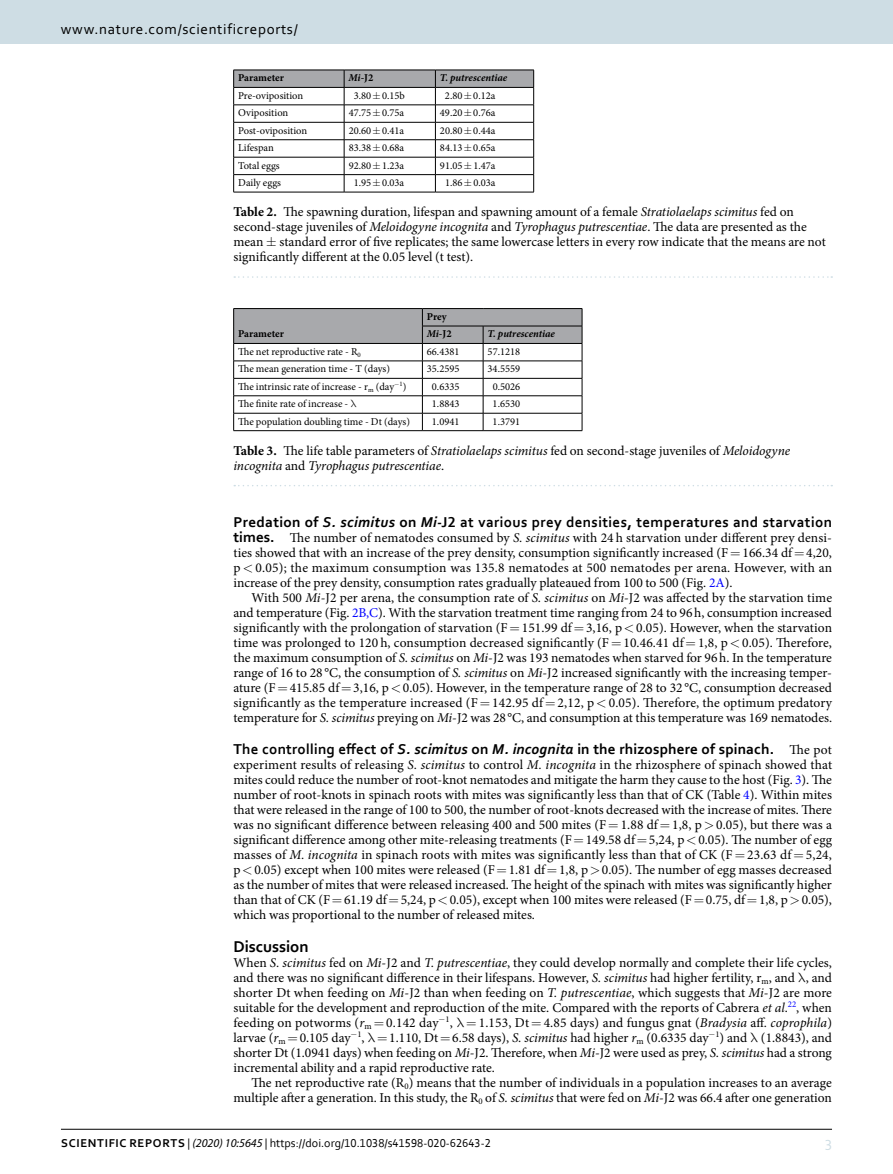
<style>
.page{position:relative;width:893px;height:1174px;background:#fff}
.page>*{position:absolute;margin:0;border:0;box-sizing:border-box;transform-origin:0 0}
.t1{font:16.5px "Corbel Bold 2";color:#000}
.t2{font:15px "Corbel Bold 2";letter-spacing:.015em;color:#000}
.t3{font:700 15px "Corbel";letter-spacing:.025em;color:#000}
.t4{font:15px "Corbel 2";letter-spacing:.045em;color:#000}
.t5{font:15px "Corbel 2";color:#cedde4}
.t6{font:13.5px/15px "Minion Pro";color:#000;text-align:justify}
.t7{font:italic 13.5px/15px "Minion Pro";letter-spacing:-.01em;color:#000}
.t8{font:12px "Corbel";color:#000}
.t9{font:10.5px "Minion Pro";color:#000}
.t10{font:700 10.5px/17.4px "Minion Pro";letter-spacing:-.005em;color:#000}
.t11{font:italic 700 10.5px "Minion Pro";color:#000}
.s1{font-style:italic}
.s2{font-weight:700}
.s3{font-weight:700;font-style:normal}
.s4{font-style:normal}
.s5{font-family:"Corbel Bold 2";font-weight:400}
.s6{font-family:"Corbel Bold 2";font-size:15px}
.s7{color:#00f}
.s8{font-family:"Corbel";font-weight:700}
.s9{font-family:"Corbel";font-weight:700;font-style:italic}
.s10{font-family:"Minion Pro";font-size:13.5px}
.s11{font-family:"Corbel Bold 2"}
.s12{font-family:"Corbel 2"}
.s13{font-family:"Myriad Pro";font-style:italic}
</style>
<div class="page">
<hr style="left:61px;top:1129px;width:771px;height:1px;background:#000">
<div style="left:0;top:0;width:893px;height:43px;background:#cedde4"></div>
<svg style="left:234px;top:276px;width:598px;height:2px"></svg>
<hr style="left:233px;top:192px;width:111px;height:1px;background:#000">
<hr style="left:344px;top:192px;width:91px;height:1px;background:#000">
<hr style="left:435px;top:192px;width:99px;height:1px;background:#000">
<svg style="left:234px;top:485px;width:598px;height:1px"></svg>
<hr style="left:233px;top:430px;width:189px;height:1px;background:#000">
<hr style="left:422px;top:430px;width:61px;height:1px;background:#000">
<hr style="left:483px;top:430px;width:99px;height:1px;background:#000">
<svg style="left:233px;top:70px;width:301px;height:122px"></svg>
<svg style="left:233px;top:308px;width:350px;height:122px"></svg>
<p class="t4" style="left:61px;top:19px;width:238px">www.nature.com/scientificreports/</p>
<p class="t10" style="left:238px;top:69px;width:47px">Parameter</p>
<p class="t10" style="left:349px;top:69px;width:26px"><span class="s1">Mi</span>-J2</p>
<p class="t11" style="left:440px;top:71px;width:69px">T. putrescentiae</p>
<p class="t9" style="left:238px;top:88px;width:67px">Pre-oviposition</p>
<p class="t9" style="left:354px;top:88px;width:53px">3.80 0.15b</p>
<p class="t9" style="left:445px;top:88px;width:52px">2.80 0.12a</p>
<p class="t9" style="left:238px;top:106px;width:52px">Oviposition</p>
<p class="t9" style="left:349px;top:106px;width:57px">47.75 0.75a</p>
<p class="t9" style="left:440px;top:106px;width:57px">49.20 0.76a</p>
<p class="t9" style="left:238px;top:123px;width:70px">Post-oviposition</p>
<p class="t9" style="left:349px;top:123px;width:57px">20.60 0.41a</p>
<p class="t9" style="left:440px;top:123px;width:57px">20.80 0.44a</p>
<p class="t9" style="left:238px;top:141px;width:37px">Lifespan</p>
<p class="t9" style="left:349px;top:141px;width:57px">83.38 0.68a</p>
<p class="t9" style="left:440px;top:141px;width:57px">84.13 0.65a</p>
<p class="t9" style="left:238px;top:158px;width:43px">Total eggs</p>
<p class="t9" style="left:349px;top:158px;width:57px">92.80 1.23a</p>
<p class="t9" style="left:440px;top:158px;width:57px">91.05 1.47a</p>
<p class="t9" style="left:238px;top:176px;width:44px">Daily eggs</p>
<p class="t9" style="left:354px;top:176px;width:52px">1.95 0.03a</p>
<p class="t9" style="left:445px;top:176px;width:52px">1.86 0.03a</p>
<p class="t6" style="left:233px;top:204px;width:594px;text-align:left"><span class="s2">Table 2.</span> The spawning duration, lifespan and spawning amount of a female <span class="s1">Stratiolaelaps scimitus</span> fed on second-stage juveniles of <span class="s1">Meloidogyne incognita</span> and <span class="s1">Tyrophagus putrescentiae</span>. The data are presented as the mean standard error of five replicates; the same lowercase letters in every row indicate that the means are not significantly different at the 0.05 level (t test).</p>
<p class="t10" style="left:238px;top:325px;width:47px">Parameter</p>
<p class="t10" style="left:427px;top:308px;width:26px">Prey<br><span class="s1">Mi</span>-J2</p>
<p class="t11" style="left:488px;top:326px;width:69px">T. putrescentiae</p>
<p class="t9" style="left:238px;top:344px;width:124px">The net reproductive rate - R<sub>0</sub></p>
<p class="t9" style="left:427px;top:344px;width:34px">66.4381</p>
<p class="t9" style="left:488px;top:344px;width:34px">57.1218</p>
<p class="t9" style="left:238px;top:362px;width:153px">The mean generation time - T (days)</p>
<p class="t9" style="left:427px;top:362px;width:34px">35.2595</p>
<p class="t9" style="left:488px;top:362px;width:34px">34.5559</p>
<p class="t9" style="left:238px;top:379px;width:170px">The intrinsic rate of increase - r<sub>m</sub> (day−<sup>1</sup>)</p>
<p class="t9" style="left:432px;top:379px;width:29px">0.6335</p>
<p class="t9" style="left:493px;top:379px;width:29px">0.5026</p>
<p class="t9" style="left:238px;top:397px;width:112px">The finite rate of increase -</p>
<p class="t9" style="left:432px;top:397px;width:29px">1.8843</p>
<p class="t9" style="left:493px;top:397px;width:29px">1.6530</p>
<p class="t9" style="left:238px;top:414px;width:173px">The population doubling time - Dt (days)</p>
<p class="t9" style="left:432px;top:414px;width:29px">1.0941</p>
<p class="t9" style="left:493px;top:414px;width:29px">1.3791</p>
<p class="t7" style="left:233px;top:443px;width:558px"><span class="s3">Table 3.</span> <span class="s4">The life table parameters of</span> Stratiolaelaps scimitus <span class="s4">fed on second-stage juveniles of</span> Meloidogyne incognita <span class="s4">and</span> Tyrophagus putrescentiae<span class="s4">.</span></p>
<p class="t3" style="left:233px;top:512px;width:600px"><span class="s5">Predation of</span> <span class="s1">S. scimitus</span> <span class="s5">on</span> <span class="s1">Mi</span>-J2 at various prey densities, temperatures and starvation</p>
<p class="t6" style="left:233px;top:530px;width:600px"><span class="s6">times.</span> The number of nematodes consumed by <span class="s1">S. scimitus</span> with 24 h starvation under different prey densi&shy;ties showed that with an increase of the prey density, consumption significantly increased (F 166.34 df 4,20, p 0.05); the maximum consumption was 135.8 nematodes at 500 nematodes per arena. However, with an increase of the prey density, consumption rates gradually plateaued from 100 to 500 (Fig. <span class="s7">2A</span>).</p>
<p class="t6" style="left:233px;top:590px;width:600px;text-indent:18px">With 500 <span class="s1">Mi</span>-J2 per arena, the consumption rate of <span class="s1">S. scimitus</span> on <span class="s1">Mi-</span>J2 was affected by the starvation time and temperature (Fig. <span class="s7">2B,C</span>). With the starvation treatment time ranging from 24 to 96h, consumption increased significantly with the prolongation of starvation (F 151.99 df 3,16, p 0.05). However, when the starvation time was prolonged to 120 h, consumption decreased significantly (F 10.46.41 df 1,8, p 0.05). Therefore, the maximum consumption of <span class="s1">S. scimitus</span> on <span class="s1">Mi</span>-J2 was 193 nematodes when starved for 96h. In the temperature range of 16 to 28 °C, the consumption of <span class="s1">S. scimitus</span> on <span class="s1">Mi</span>-J2 increased significantly with the increasing temper&shy;ature (F 415.85 df 3,16, p 0.05). However, in the temperature range of 28 to 32 °C, consumption decreased significantly as the temperature increased (F 142.95 df 2,12, p 0.05). Therefore, the optimum predatory temperature for <span class="s1">S. scimitus</span> preying on <span class="s1">Mi</span>-J2 was 28 °C, and consumption at this temperature was 169 nematodes.</p>
<p class="t2" style="left:233px;top:740px;width:600px"><span class="s8">The controlling effect of</span> <span class="s9">S. scimitus</span> on <span class="s9">M. incognita</span> in the rhizosphere of spinach. <span class="s10">The pot</span></p>
<p class="t6" style="left:233px;top:757px;width:600px">experiment results of releasing <span class="s1">S. scimitus</span> to control <span class="s1">M. incognita</span> in the rhizosphere of spinach showed that mites could reduce the number of root-knot nematodes and mitigate the harm they cause to the host (Fig. <span class="s7">3</span>). The number of root-knots in spinach roots with mites was significantly less than that of CK (Table <span class="s7">4</span>). Within mites that were released in the range of 100 to 500, the number of root-knots decreased with the increase of mites. There was no significant difference between releasing 400 and 500 mites (F 1.88 df 1,8, p 0.05), but there was a significant difference among other mite-releasing treatments (F 149.58 df 5,24, p 0.05). The number of egg masses of <span class="s1">M. incognita</span> in spinach roots with mites was significantly less than that of CK (F 23.63 df 5,24, p 0.05) except when 100 mites were released (F 1.81 df 1,8, p 0.05). The number of egg masses decreased as the number of mites that were released increased. The height of the spinach with mites was significantly higher than that of CK (F 61.19 df 5,24, p 0.05), except when 100 mites were released (F 0.75, df 1,8, p 0.05), which was proportional to the number of released mites.</p>
<p class="t1" style="left:233px;top:936px;width:77px">Discussion</p>
<p class="t6" style="left:233px;top:954px;width:600px">When <span class="s1">S. scimitus</span> fed on <span class="s1">Mi</span>-J2 and <span class="s1">T. putrescentiae</span>, they could develop normally and complete their life cycles, and there was no significant difference in their lifespans. However, <span class="s1">S. scimitus</span> had higher fertility, r<sub>m</sub>, and , and shorter Dt when feeding on <span class="s1">Mi</span>-J2 than when feeding on <span class="s1">T. putrescentiae</span>, which suggests that <span class="s1">Mi</span>-J2 are more suitable for the development and reproduction of the mite. Compared with the reports of Cabrera <span class="s1">et al</span>.<sup>22</sup>, when feeding on potworms (<span class="s1">r</span><sub>m</sub> 0.142 day−<sup>1</sup>,</p>
<p class="t6" style="left:479px;top:1014px;width:355px">1.153, Dt 4.85 days) and fungus gnat (<span class="s1">Bradysia</span> aff<span class="s1">. coprophila</span>)</p>
<p class="t6" style="left:233px;top:1029px;width:133px">larvae (<span class="s1">r</span><sub>m</sub> 0.105 day−<sup>1</sup>,</p>
<p class="t6" style="left:233px;top:1029px;width:600px;text-indent:156px">1.110, Dt 6.58 days), <span class="s1">S. scimitus</span> had higher <span class="s1">r</span><sub>m</sub> (0.6335 day−<sup>1</sup>) and (1.8843), and shorter Dt (1.0941 days) when feeding on <span class="s1">Mi</span>-J2. Therefore, when <span class="s1">Mi</span>-J2 were used as prey, <span class="s1">S. scimitus</span> had a strong incremental ability and a rapid reproductive rate.</p>
<p class="t6" style="left:233px;top:1074px;width:600px;text-align:right">The net reproductive rate (R<sub>0</sub>) means that the number of individuals in a population increases to an average multiple after a generation. In this study, the R<sub>0</sub> of <span class="s1">S. scimitus</span> that were fed on <span class="s1">Mi</span>-J2 was 66.4 after one generation</p>
<p class="t8" style="left:61px;top:1135px;width:431px"><span class="s11">Scientific Reports</span> <span class="s12">|</span> <span class="s13">(2020) 10:5645</span> <span class="s12">|</span> https://doi.org/10.1038/s41598-020-62643-2</p>
<p class="t5" style="left:825px;top:1132px;width:8px">3</p>
</div>
